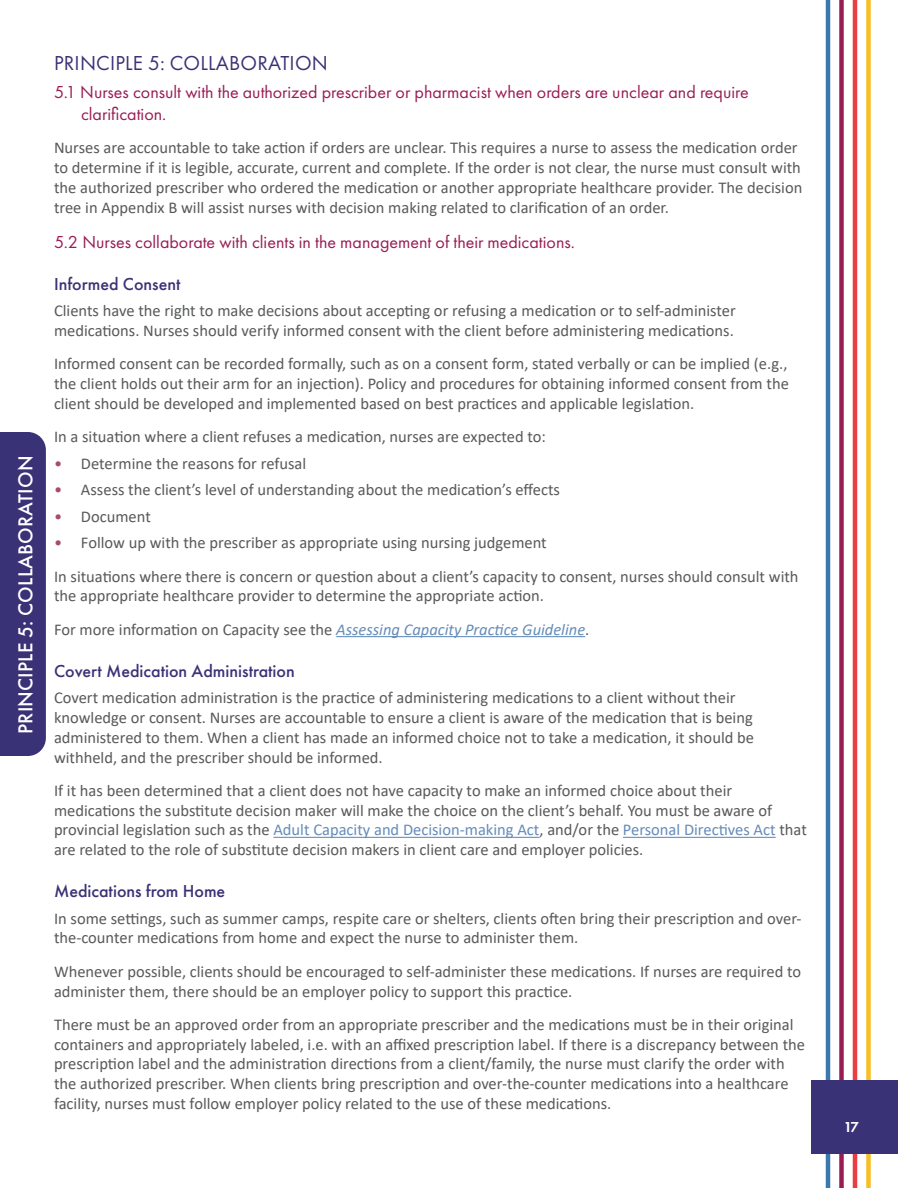
<style>
.page{position:relative;width:918px;height:1188px;background:#fff}
.page>*{position:absolute;margin:0;border:0;box-sizing:border-box;transform-origin:0 0}
.t1{font:21px "Futura PT";letter-spacing:.01em;color:#3a3276}
.t2{font:500 21px "Futura PT";letter-spacing:.01em;color:#fff}
.t3{font:18px/21.6px "Futura PT";color:#991c55}
.t4{font:500 18px "Futura PT";color:#3a3276}
.t5{font:16.5px/19.8px "Calibri";color:#58595b}
.t6{font:600 15px "Futura PT";color:#fff}
.s1{color:#a84c6b}
.s2{font-style:italic;color:#658cb9}
.s3{color:#658cb9}
</style>
<div class="page">
<hr style="left:826px;top:0;width:4px;height:1188px;background:#3b79ac">
<div style="left:839px;top:0;width:5px;height:1188px;background:#991c55"></div>
<hr style="left:853px;top:0;width:4px;height:1188px;background:#e83e41">
<div style="left:866px;top:0;width:5px;height:1188px;background:#f6bf23"></div>
<div style="left:811px;top:1080px;width:86px;height:73px;background:#3a3276"></div>
<hr style="left:336px;top:636px;width:249px;height:1px;background:#658cb9">
<hr style="left:273px;top:837px;width:266px;height:1px;background:#658cb9">
<hr style="left:623px;top:837px;width:153px;height:1px;background:#658cb9">
<div style="left:0;top:432px;width:46px;height:324px;background:#3a3276"></div>
<p class="t2" style="left:13px;top:734px;width:280px;rotate:-90deg">PRINCIPLE 5: COLLABORATION</p>
<p class="t1" style="left:54px;top:51px;width:275px">PRINCIPLE 5: COLLABORATION</p>
<p class="t3" style="left:81px;top:81px;width:669px;text-indent:-27px">5.1 Nurses consult with the authorized prescriber or pharmacist when orders are unclear and require clarification.</p>
<p class="t5" style="left:54px;top:137px;width:750px">Nurses are accountable to take action if orders are unclear. This requires a nurse to assess the medication order to determine if it is legible, accurate, current and complete. If the order is not clear, the nurse must consult with the authorized prescriber who ordered the medication or another appropriate healthcare provider. The decision tree in Appendix B will assist nurses with decision making related to clarification of an order.</p>
<p class="t3" style="left:54px;top:231px;width:522px">5.2 Nurses collaborate with clients in the management of their medications.</p>
<p class="t4" style="left:54px;top:273px;width:128px">Informed Consent</p>
<p class="t5" style="left:54px;top:300px;width:683px">Clients have the right to make decisions about accepting or refusing a medication or to self-administer medications. Nurses should verify informed consent with the client before administering medications.</p>
<p class="t5" style="left:54px;top:353px;width:736px;text-align:justify">Informed consent can be recorded formally, such as on a consent form, stated verbally or can be implied (e.g., the client holds out their arm for an injection). Policy and procedures for obtaining informed consent from the client should be developed and implemented based on best practices and applicable legislation.</p>
<p class="t5" style="left:54px;top:426px;width:494px">In a situation where a client refuses a medication, nurses are expected to:</p>
<p class="t5" style="left:54px;top:453px;width:254px"><span class="s1">•</span> Determine the reasons for refusal</p>
<p class="t5" style="left:54px;top:479px;width:508px"><span class="s1">•</span> Assess the client’s level of understanding about the medication’s effects</p>
<p class="t5" style="left:54px;top:506px;width:98px"><span class="s1">•</span> Document</p>
<p class="t5" style="left:54px;top:526px;width:746px;line-height:33.3px"><span class="s1">•</span> Follow up with the prescriber as appropriate using nursing judgement<br>In situations where there is concern or question about a client’s capacity to consent, nurses should consult with</p>
<p class="t5" style="left:54px;top:579px;width:537px;line-height:33.3px">the appropriate healthcare provider to determine the appropriate action.<br>For more information on Capacity see the <span class="s2">Assessing Capacity Practice Guideline</span>.</p>
<p class="t4" style="left:54px;top:660px;width:242px">Covert Medication Administration</p>
<p class="t5" style="left:54px;top:687px;width:702px">Covert medication administration is the practice of administering medications to a client without their knowledge or consent. Nurses are accountable to ensure a client is aware of the medication that is being administered to them. When a client has made an informed choice not to take a medication, it should be withheld, and the prescriber should be informed.</p>
<p class="t5" style="left:54px;top:780px;width:754px">If it has been determined that a client does not have capacity to make an informed choice about their medications the substitute decision maker will make the choice on the client’s behalf. You must be aware of provincial legislation such as the <span class="s3">Adult Capacity and Decision-making Act</span>, and/or the <span class="s3">Personal Directives Act</span> that are related to the role of substitute decision makers in client care and employer policies.</p>
<p class="t4" style="left:54px;top:880px;width:173px">Medications from Home</p>
<p class="t5" style="left:54px;top:908px;width:749px">In some settings, such as summer camps, respite care or shelters, clients often bring their prescription and over&shy;the-counter medications from home and expect the nurse to administer them.</p>
<p class="t5" style="left:54px;top:961px;width:749px">Whenever possible, clients should be encouraged to self-administer these medications. If nurses are required to administer them, there should be an employer policy to support this practice.</p>
<p class="t5" style="left:54px;top:1014px;width:753px">There must be an approved order from an appropriate prescriber and the medications must be in their original containers and appropriately labeled, i.e. with an affixed prescription label. If there is a discrepancy between the prescription label and the administration directions from a client/family, the nurse must clarify the order with the authorized prescriber. When clients bring prescription and over-the-counter medications into a healthcare facility, nurses must follow employer policy related to the use of these medications.</p>
<p class="t6" style="left:844px;top:1118px;width:17px">17</p>
</div>
